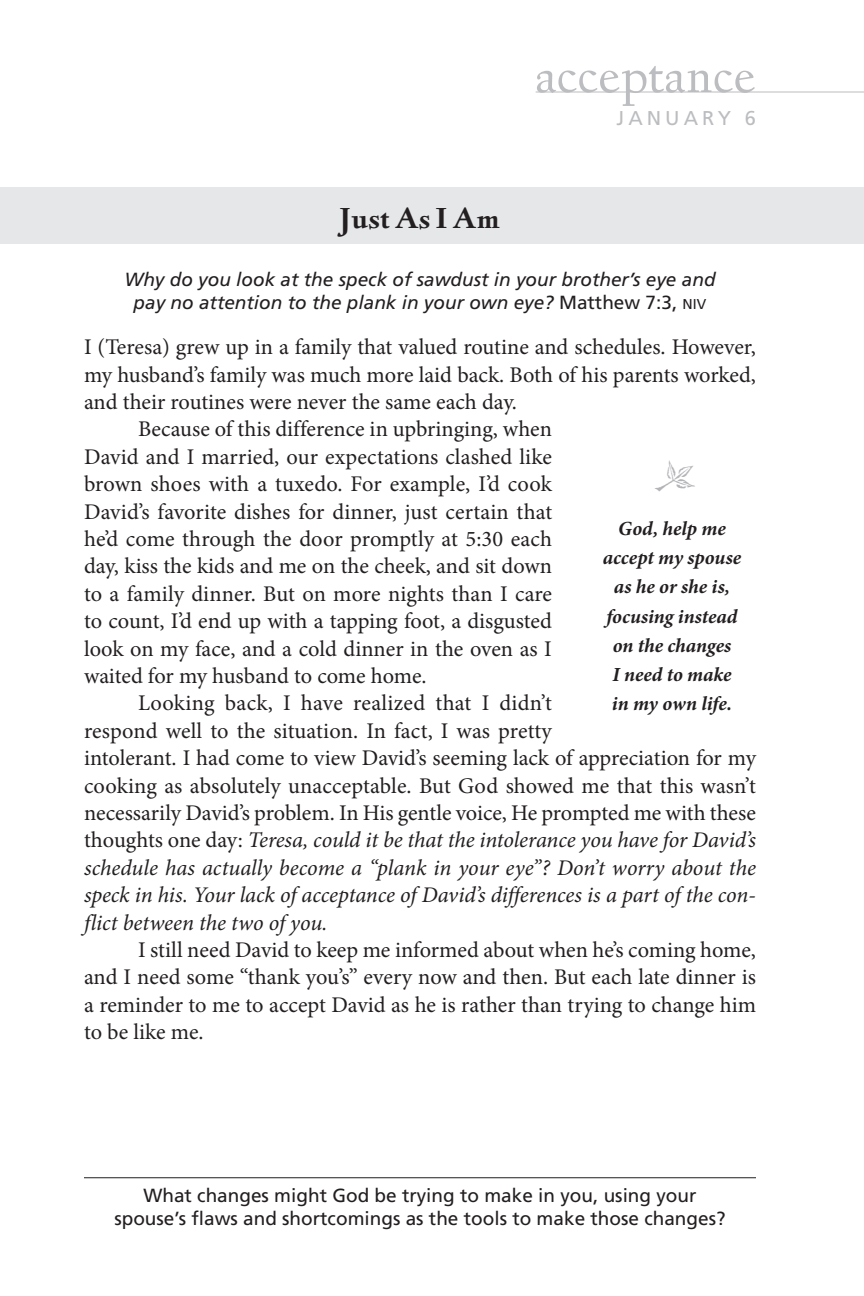
<style>
.page{position:relative;width:864px;height:1296px;background:#fff}
.page>*{position:absolute;margin:0;border:0;box-sizing:border-box;transform-origin:0 0}
.t1{font:54px "Deepdene Rmn A";color:#bcbdc0}
.t2{font:30px "Deepdene Bld A";color:#231f20}
.t3{font:22.4px/27.4px "Minion Pro";color:#231f20;text-align:justify}
.t4{font:italic 22.4px "Minion Pro";letter-spacing:-.005em;color:#231f20}
.t5{font:italic 700 20px/29.2px "Minion Pro";letter-spacing:-.005em;color:#231f20;text-align:center}
.t6{font:20px "Frutiger";letter-spacing:.2em;color:#bcbdc0}
.t7{font:19px/22.6px "Frutiger";color:#231f20;text-align:center}
.t8{font:italic 19px/22.6px "Frutiger";color:#231f20;text-align:center}
.s1{font-style:normal}
.s2{font-style:normal;font-size:14.2px}
</style>
<div class="page">
<hr style="left:536px;top:92px;width:220px;height:1px;background:#bcbdc0">
<hr style="left:84px;top:1177px;width:672px;height:1px;background:#231f20">
<div style="left:0;top:188px;width:864px;height:56px;background:#e6e7e9"></div>
<hr style="left:756px;top:92px;width:108px;height:1px;background:#bcbdc0">
<h1 class="t1" style="left:536px;top:42px;width:222px">acceptance</h1>
<h2 class="t2" style="left:340px;top:199px;width:162px">Just As I Am</h2>
<p class="t6" style="left:617px;top:107px;width:141px">JANUARY 6</p>
<p class="t8" style="left:124px;top:268px;width:593px">Why do you look at the speck of sawdust in your brother’s eye and pay no attention to the plank in your own eye? <span class="s1">Matthew 7:3,</span> <span class="s2">niv</span></p>
<p class="t3" style="left:84px;top:334px;width:673px">I (Teresa) grew up in a family that valued routine and schedules. However,</p>
<p class="t3" style="left:84px;top:361px;width:674px">my husband’s family was much more laid back. Both of his parents worked,</p>
<p class="t3" style="left:84px;top:388px;width:435px">and their routines were never the same each day.</p>
<p class="t3" style="left:138px;top:416px;width:416px">Because of this difference in upbringing, when</p>
<p class="t3" style="left:84px;top:443px;width:470px">David and I married, our expectations clashed like</p>
<p class="t3" style="left:84px;top:471px;width:469px">brown shoes with a tuxedo. For example, I’d cook</p>
<p class="t3" style="left:84px;top:498px;width:470px">David’s favorite dishes for dinner, just certain that</p>
<p class="t3" style="left:84px;top:525px;width:470px">he’d come through the door promptly at 5:30 each</p>
<p class="t3" style="left:84px;top:553px;width:470px">day, kiss the kids and me on the cheek, and sit down</p>
<p class="t3" style="left:84px;top:580px;width:470px">to a family dinner. But on more nights than I care</p>
<p class="t3" style="left:84px;top:607px;width:470px">to count, I’d end up with a tapping foot, a disgusted</p>
<p class="t3" style="left:84px;top:635px;width:469px">look on my face, and a cold dinner in the oven as I</p>
<p class="t3" style="left:84px;top:662px;width:344px">waited for my husband to come home.</p>
<p class="t3" style="left:138px;top:690px;width:416px">Looking back, I have realized that I didn’t</p>
<p class="t3" style="left:84px;top:717px;width:469px">respond well to the situation. In fact, I was pretty</p>
<p class="t3" style="left:84px;top:744px;width:674px">intolerant. I had come to view David’s seeming lack of appreciation for my</p>
<p class="t3" style="left:84px;top:772px;width:674px">cooking as absolutely unacceptable. But God showed me that this wasn’t</p>
<p class="t3" style="left:84px;top:799px;width:674px">necessarily David’s problem. In His gentle voice, He prompted me with these</p>
<p class="t4" style="left:84px;top:825px;width:674px"><span class="s1">thoughts one day:</span> Teresa, could it be that the intolerance you have for David’s</p>
<p class="t4" style="left:84px;top:852px;width:674px">schedule has actually become a “plank in your eye”? Don’t worry about the</p>
<p class="t4" style="left:84px;top:880px;width:673px">speck in his. Your lack of acceptance of David’s differences is a part of the con-</p>
<p class="t4" style="left:84px;top:907px;width:245px">flict between the two of you.</p>
<p class="t3" style="left:84px;top:936px;width:674px;text-indent:54px">I still need David to keep me informed about when he’s coming home, and I need some “thank you’s” every now and then. But each late dinner is a reminder to me to accept David as he is rather than trying to change him to be like me.</p>
<p class="t5" style="left:603px;top:514px;width:140px">God, help me accept my spouse as he or she is, focusing instead on the changes<br>I need to make in my own life.</p>
<p class="t7" style="left:114px;top:1184px;width:613px">What changes might God be trying to make in you, using your spouse’s flaws and shortcomings as the tools to make those changes?</p>
</div>
